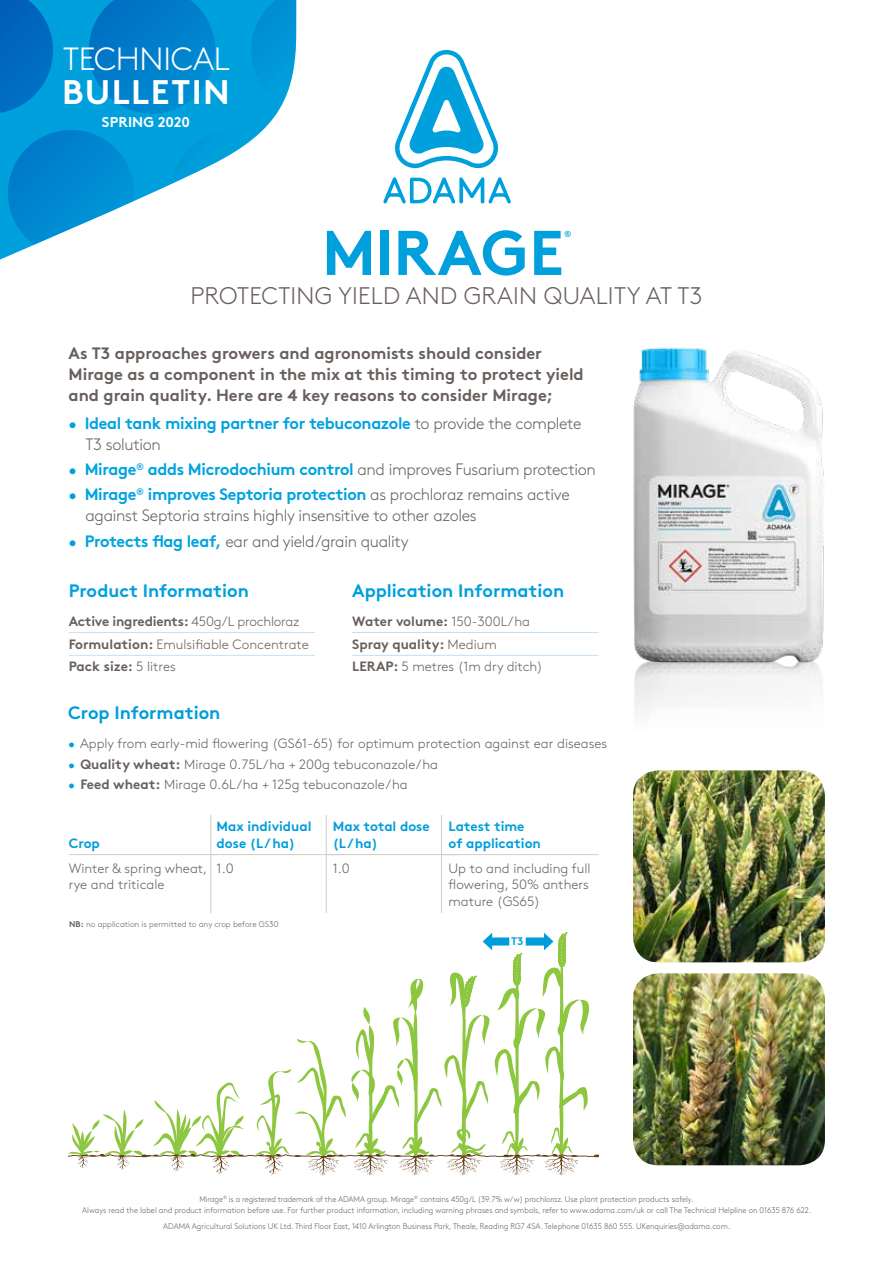
<style>
.page{position:relative;width:893px;height:1263px;background:#fff}
.page>*{position:absolute;margin:0;border:0;box-sizing:border-box;transform-origin:0 0}
.t1{font:700 63px "Brown Pro";letter-spacing:-.01em;color:#00a0dd}
.t2{font:700 34.05px "Brown Pro";letter-spacing:.04em;color:#fff}
.t3{font:300 32.1px "Brown Pro";letter-spacing:-.01em;color:#fff}
.t4{font:300 24px "Brown Pro";letter-spacing:.01em;color:#68605d}
.t5{font:700 18px "Brown Pro";color:#00a0dd}
.t6{font:700 18px "Brown Pro";color:#009ddc}
.t7{font:300 16.5px/21px "Brown Pro";letter-spacing:-.02em;color:#68605d}
.t8{font:700 16.5px/21px "Brown Pro";color:#68605d}
.t9{font:700 16.5px/21px "Brown Pro";letter-spacing:-.02em;color:#00a3e0}
.t10{font:700 14.25px "Brown Pro";letter-spacing:.01em;color:#fff}
.t11{font:300 13.5px/16.5px "Brown Pro";color:#68605d}
.t12{font:700 13.5px "Brown Pro";letter-spacing:-.01em;color:#68605d}
.t13{font:700 13.5px/16.5px "Brown Pro";color:#009ddc}
.t14{font:11.85px "Myriad Pro";color:#938884;scale:1.21 1}
.t15{font:700 10.95px "Brown Pro";color:#00a3e0}
.t16{font:700 8.7px "Brown Pro";color:#00a0dd}
.t17{font:300 8.25px/11.2px "Brown Pro";color:#68605d;text-align:center;scale:.94 1}
.t18{font:300 8.25px "Brown Pro";color:#68605d}
.s1{font-weight:300;color:#00a0dd}
.s2{font-weight:300;color:#68605d}
.s3{color:#00a0dd}
.s4{font-weight:700;color:#00a3e0}
.s5{font-weight:300}
.s6{font-weight:700}
.s7{color:#00a3e0}
</style>
<div class="page">
<img style="left:633px;top:347px;width:191px;height:326px">
<svg style="left:395px;top:50px;width:103px;height:118px"></svg>
<svg style="left:383px;top:177px;width:128px;height:26px"></svg>
<hr style="left:69px;top:632px;width:246px;height:1px;background:#c6e1f5">
<hr style="left:69px;top:655px;width:246px;height:1px;background:#c6e1f5">
<hr style="left:352px;top:632px;width:247px;height:1px;background:#c4def4">
<hr style="left:352px;top:655px;width:247px;height:1px;background:#c4def4">
<svg style="left:0;top:0;width:277px;height:260px;fill:#00a0dd"></svg>
<svg style="left:0;top:0;width:53px;height:114px;background:#0073c5"></svg>
<svg style="left:89px;top:0;width:126px;height:114px;background:#0084ce"></svg>
<svg style="left:251px;top:0;width:45px;height:114px;background:#15a0db"></svg>
<svg style="left:8px;top:130px;width:127px;height:127px;fill:#008ad1"></svg>
<svg style="left:170px;top:130px;width:126px;height:127px"></svg>
<img style="left:633px;top:770px;width:192px;height:192px">
<img style="left:633px;top:973px;width:192px;height:192px">
<hr style="left:69px;top:854px;width:149px;height:1px;background:#d1cdcb">
<hr style="left:442px;top:854px;width:157px;height:1px;background:#d1cdcb">
<hr style="left:210px;top:854px;width:133px;height:1px;background:#d1cdcb">
<hr style="left:326px;top:854px;width:133px;height:1px;background:#d1cdcb">
<hr style="left:210px;top:815px;width:1px;height:98px;background:#d1cdcb">
<hr style="left:326px;top:815px;width:1px;height:98px;background:#d1cdcb">
<hr style="left:441px;top:815px;width:1px;height:98px;background:#d1cdcb">
<svg style="left:69px;top:932px;width:530px;height:243px"></svg>
<p class="t3" style="left:63px;top:35px;width:168px">TECHNICAL</p>
<p class="t2" style="left:62px;top:65px;width:169px">BULLETIN</p>
<p class="t10" style="left:102px;top:111px;width:90px">SPRING 2020</p>
<p class="t1" style="left:322px;top:202px;width:243px">MIRAGE</p>
<p class="t16" style="left:564px;top:227px;width:9px">®</p>
<p class="t4" style="left:190px;top:278px;width:514px">PROTECTING YIELD AND GRAIN QUALITY AT T3</p>
<p class="t8" style="left:69px;top:341px;width:517px">As T3 approaches growers and agronomists should consider<br>Mirage as a component in the mix at this timing to protect yield and grain quality. Here are 4 key reasons to consider Mirage;</p>
<p class="t9" style="left:86px;top:411px;width:497px;text-indent:-17px"><span class="s1">•</span> Ideal tank mixing partner for tebuconazole <span class="s2">to provide the complete<br>T3 solution</span></p>
<p class="t9" style="left:69px;top:457px;width:529px"><span class="s1">•</span> Mirage<sup>®</sup> adds Microdochium control <span class="s2">and improves Fusarium protection</span></p>
<p class="t7" style="left:86px;top:483px;width:486px;text-indent:-17px"><span class="s3">•</span> <span class="s4">Mirage</span><sup>®</sup> <span class="s4">improves Septoria protection</span> as prochloraz remains active against Septoria strains highly insensitive to other azoles</p>
<p class="t7" style="left:69px;top:529px;width:342px"><span class="s3">•</span> <span class="s4">Protects flag leaf,</span> ear and yield/grain quality</p>
<p class="t5" style="left:69px;top:576px;width:182px">Product Information</p>
<p class="t12" style="left:69px;top:610px;width:232px">Active ingredients: <span class="s5">450g/L prochloraz</span></p>
<p class="t11" style="left:69px;top:635px;width:242px"><span class="s6">Formulation:</span> Emulsifiable Concentrate</p>
<p class="t12" style="left:69px;top:656px;width:109px">Pack size: <span class="s5">5 litres</span></p>
<p class="t5" style="left:352px;top:576px;width:214px">Application Information</p>
<p class="t12" style="left:352px;top:610px;width:179px">Water volume: <span class="s5">150-300L/ha</span></p>
<p class="t12" style="left:352px;top:633px;width:146px">Spray quality: <span class="s5">Medium</span></p>
<p class="t11" style="left:352px;top:658px;width:192px"><span class="s6">LERAP:</span> 5 metres (1m dry ditch)</p>
<p class="t6" style="left:68px;top:698px;width:154px">Crop Information</p>
<p class="t11" style="left:68px;top:734px;width:540px"><span class="s7">•</span> Apply from early-mid flowering (GS61-65) for optimum protection against ear diseases</p>
<p class="t11" style="left:68px;top:755px;width:371px"><span class="s7">•</span> <span class="s6">Quality wheat:</span> Mirage 0.75L/ha + 200g tebuconazole/ha</p>
<p class="t11" style="left:68px;top:775px;width:341px"><span class="s7">•</span> <span class="s6">Feed wheat:</span> Mirage 0.6L/ha + 125g tebuconazole/ha</p>
<p class="t13" style="left:69px;top:833px;width:33px">Crop</p>
<p class="t11" style="left:69px;top:859px;width:140px">Winter &amp; spring wheat, rye and triticale</p>
<p class="t13" style="left:217px;top:817px;width:96px">Max individual dose (L / ha)</p>
<p class="t11" style="left:217px;top:859px;width:19px">1.0</p>
<p class="t18" style="left:69px;top:918px;width:211px"><span class="s6">NB:</span> no application is permitted to any crop before GS30</p>
<p class="t13" style="left:333px;top:817px;width:98px">Max total dose (L / ha)</p>
<p class="t11" style="left:333px;top:859px;width:19px">1.0</p>
<p class="t13" style="left:449px;top:817px;width:94px">Latest time of application</p>
<p class="t11" style="left:449px;top:859px;width:144px">Up to and including full flowering, 50% anthers mature (GS65)</p>
<p class="t15" style="left:511px;top:933px;width:14px">T3</p>
<p class="t17" style="left:82px;top:1193px;width:777px">Mirage<sup>®</sup> is a registered trademark of the ADAMA group. Mirage<sup>®</sup> contains 450g/L (39.7% w/w) prochloraz. Use plant protection products safely.<br>Always read the label and product information before use. For further product information, including warning phrases and symbols, refer to www.adama.com/uk or call The Technical Helpline on 01635 876 622.</p>
<p class="t17" style="left:163px;top:1219px;width:605px">ADAMA Agricultural Solutions UK Ltd. Third Floor East, 1410 Arlington Business Park, Theale, Reading RG7 4SA. Telephone 01635 860 555. UKenquiries@adama.com.</p>
<p class="t14" style="left:73px;top:1199px;width:13px">T0</p>
<p class="t14" style="left:190px;top:1199px;width:13px">T1</p>
<p class="t14" style="left:359px;top:1199px;width:13px">T2</p>
<p class="t14" style="left:534px;top:1199px;width:13px">T3</p>
</div>
